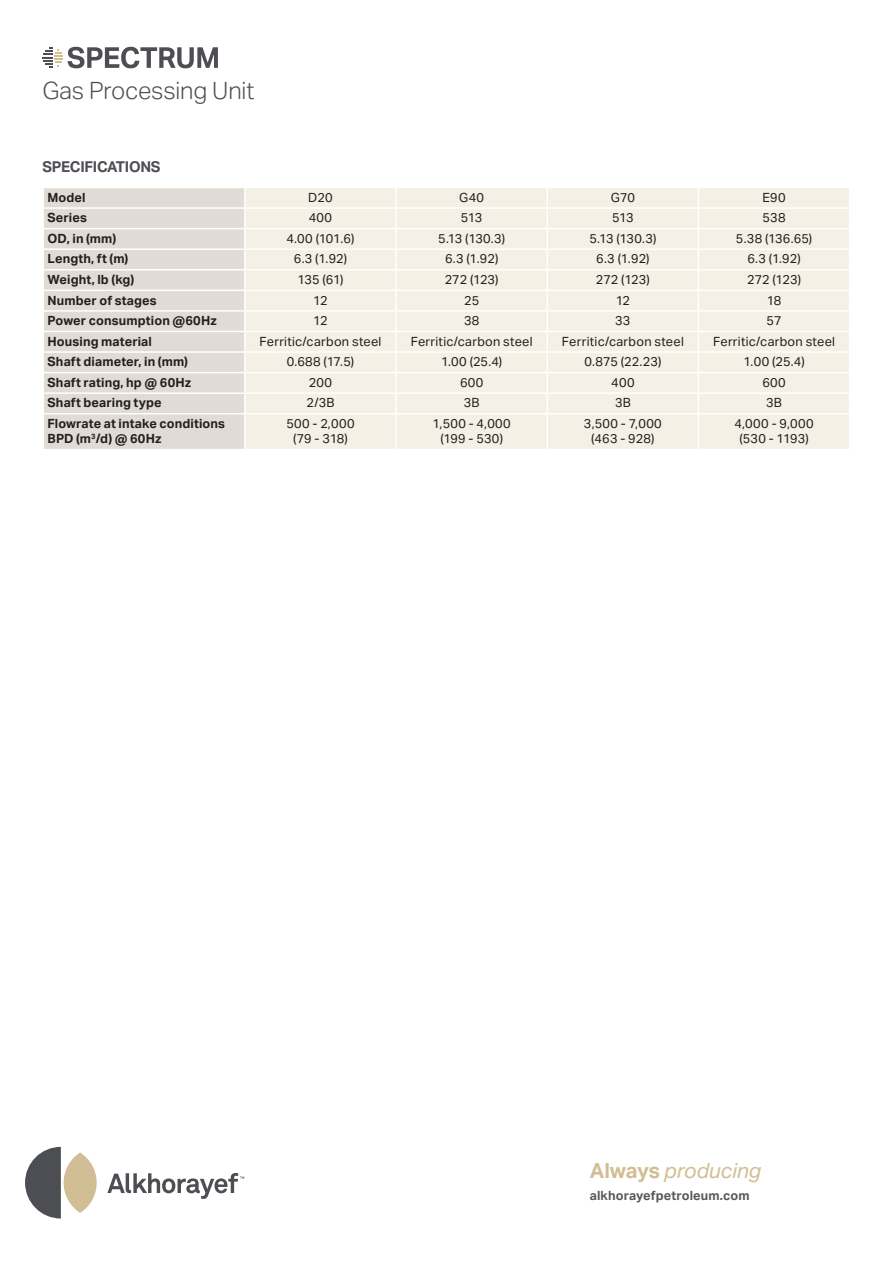
<style>
.page{position:relative;width:893px;height:1263px;background:#fff}
.page>*{position:absolute;margin:0;border:0;box-sizing:border-box;transform-origin:0 0}
.Product_name_desript{font:300 24px "Aktiv Grotesk";letter-spacing:-.01em;color:#4d4e53}
.t1{font:italic 21px "Aktiv Grotesk";letter-spacing:-.005em;color:#d2be94}
.Bullets_heading{font:700 15px "Aktiv Grotesk";letter-spacing:-.02em;color:#4d4e53}
.Table_Body{font:12.75px/15.3px "Aktiv Grotesk";letter-spacing:.02em;color:#231f20;text-align:center}
.Table_Body_Bold{font:700 12.75px/15.3px "Aktiv Grotesk";letter-spacing:.01em;color:#231f20}
.t2{font:700 12.75px "Aktiv Grotesk";letter-spacing:.01em;color:#57585a}
.s1{font-weight:700;font-style:normal}
</style>
<div class="page">
<div style="left:44px;top:188px;width:200px;height:261px;background:#e0dbd5"></div>
<div style="left:246px;top:188px;width:603px;height:261px;background:#f5f0e5"></div>
<hr style="left:245px;top:228px;width:151px;height:1px;background:#fff">
<hr style="left:396px;top:228px;width:151px;height:1px;background:#fff">
<hr style="left:547px;top:228px;width:151px;height:1px;background:#fff">
<hr style="left:698px;top:228px;width:152px;height:1px;background:#fff">
<hr style="left:245px;top:248px;width:151px;height:2px;background:#fff">
<hr style="left:396px;top:248px;width:151px;height:2px;background:#fff">
<svg style="left:395px;top:188px;width:2px;height:81px"></svg>
<hr style="left:547px;top:248px;width:151px;height:2px;background:#fff">
<hr style="left:698px;top:248px;width:152px;height:2px;background:#fff">
<hr style="left:245px;top:269px;width:151px;height:1px;background:#fff">
<hr style="left:396px;top:269px;width:151px;height:1px;background:#fff">
<hr style="left:395px;top:270px;width:2px;height:20px;background:#fff">
<hr style="left:547px;top:269px;width:151px;height:1px;background:#fff">
<hr style="left:698px;top:269px;width:152px;height:1px;background:#fff">
<hr style="left:245px;top:290px;width:151px;height:1px;background:#fff">
<hr style="left:396px;top:290px;width:151px;height:1px;background:#fff">
<hr style="left:547px;top:290px;width:151px;height:1px;background:#fff">
<hr style="left:698px;top:290px;width:152px;height:1px;background:#fff">
<hr style="left:245px;top:310px;width:151px;height:2px;background:#fff">
<hr style="left:396px;top:310px;width:151px;height:2px;background:#fff">
<hr style="left:547px;top:310px;width:151px;height:2px;background:#fff">
<hr style="left:698px;top:310px;width:152px;height:2px;background:#fff">
<hr style="left:245px;top:331px;width:151px;height:1px;background:#fff">
<hr style="left:396px;top:331px;width:151px;height:1px;background:#fff">
<hr style="left:547px;top:331px;width:151px;height:1px;background:#fff">
<hr style="left:245px;top:351px;width:151px;height:2px;background:#fff">
<hr style="left:396px;top:351px;width:151px;height:2px;background:#fff">
<hr style="left:547px;top:351px;width:151px;height:2px;background:#fff">
<hr style="left:245px;top:372px;width:151px;height:1px;background:#fff">
<hr style="left:396px;top:372px;width:151px;height:1px;background:#fff">
<hr style="left:547px;top:372px;width:151px;height:1px;background:#fff">
<hr style="left:245px;top:392px;width:151px;height:2px;background:#fff">
<hr style="left:396px;top:392px;width:151px;height:2px;background:#fff">
<svg style="left:395px;top:291px;width:2px;height:122px"></svg>
<hr style="left:547px;top:392px;width:151px;height:2px;background:#fff">
<hr style="left:245px;top:413px;width:151px;height:1px;background:#fff">
<hr style="left:396px;top:413px;width:151px;height:1px;background:#fff">
<hr style="left:395px;top:414px;width:2px;height:35px;background:#fff">
<hr style="left:547px;top:413px;width:151px;height:1px;background:#fff">
<hr style="left:43px;top:207px;width:202px;height:2px;background:#fff">
<hr style="left:43px;top:331px;width:202px;height:1px;background:#fff">
<hr style="left:43px;top:351px;width:202px;height:2px;background:#fff">
<hr style="left:43px;top:372px;width:202px;height:1px;background:#fff">
<hr style="left:43px;top:392px;width:202px;height:2px;background:#fff">
<hr style="left:43px;top:413px;width:202px;height:1px;background:#fff">
<hr style="left:43px;top:228px;width:202px;height:1px;background:#fff">
<hr style="left:698px;top:331px;width:152px;height:1px;background:#fff">
<hr style="left:698px;top:351px;width:152px;height:2px;background:#fff">
<hr style="left:698px;top:372px;width:152px;height:1px;background:#fff">
<svg style="left:547px;top:188px;width:1px;height:225px"></svg>
<hr style="left:698px;top:392px;width:152px;height:2px;background:#fff">
<svg style="left:698px;top:188px;width:1px;height:225px"></svg>
<hr style="left:547px;top:414px;width:1px;height:35px;background:#fff">
<hr style="left:698px;top:413px;width:152px;height:1px;background:#fff">
<hr style="left:698px;top:414px;width:1px;height:35px;background:#fff">
<hr style="left:43px;top:248px;width:202px;height:2px;background:#fff">
<hr style="left:43px;top:269px;width:202px;height:1px;background:#fff">
<hr style="left:43px;top:290px;width:202px;height:1px;background:#fff">
<hr style="left:43px;top:310px;width:202px;height:2px;background:#fff">
<hr style="left:245px;top:207px;width:151px;height:2px;background:#fff">
<hr style="left:396px;top:207px;width:151px;height:2px;background:#fff">
<hr style="left:547px;top:207px;width:151px;height:2px;background:#fff">
<hr style="left:698px;top:207px;width:152px;height:2px;background:#fff">
<svg style="left:25px;top:1147px;width:36px;height:71px"></svg>
<svg style="left:107px;top:1173px;width:137px;height:26px"></svg>
<div style="left:64px;top:1152px;width:33px;height:61px;background:#d2be94;border-radius:50%"></div>
<svg style="left:43px;top:47px;width:175px;height:21px"></svg>
<p class="Product_name_desript" style="left:43px;top:77px;width:213px">Gas Processing Unit</p>
<p class="Bullets_heading" style="left:43px;top:157px;width:120px">SPECIFICATIONS</p>
<p class="Table_Body_Bold" style="left:48px;top:189px;width:40px">Model</p>
<p class="Table_Body" style="left:308px;top:189px;width:26px">D20</p>
<p class="Table_Body" style="left:459px;top:189px;width:26px">G40</p>
<p class="Table_Body" style="left:611px;top:189px;width:26px">G70</p>
<p class="Table_Body" style="left:762px;top:189px;width:25px">E90</p>
<p class="Table_Body_Bold" style="left:48px;top:210px;width:41px">Series</p>
<p class="Table_Body" style="left:309px;top:210px;width:25px">400</p>
<p class="Table_Body" style="left:461px;top:210px;width:23px">513</p>
<p class="Table_Body" style="left:612px;top:210px;width:23px">513</p>
<p class="Table_Body" style="left:763px;top:210px;width:25px">538</p>
<p class="Table_Body_Bold" style="left:48px;top:230px;width:70px">OD, in (mm)</p>
<p class="Table_Body" style="left:286px;top:231px;width:70px">4.00 (101.6)</p>
<p class="Table_Body" style="left:438px;top:231px;width:68px">5.13 (130.3)</p>
<p class="Table_Body" style="left:589px;top:231px;width:68px">5.13 (130.3)</p>
<p class="Table_Body" style="left:736px;top:231px;width:78px">5.38 (136.65)</p>
<p class="Table_Body_Bold" style="left:48px;top:251px;width:82px">Length, ft (m)</p>
<p class="Table_Body" style="left:294px;top:251px;width:55px">6.3 (1.92)</p>
<p class="Table_Body" style="left:445px;top:251px;width:55px">6.3 (1.92)</p>
<p class="Table_Body" style="left:596px;top:251px;width:55px">6.3 (1.92)</p>
<p class="Table_Body" style="left:747px;top:251px;width:55px">6.3 (1.92)</p>
<p class="Table_Body_Bold" style="left:48px;top:272px;width:88px">Weight, lb (kg)</p>
<p class="Table_Body" style="left:297px;top:272px;width:48px">135 (61)</p>
<p class="Table_Body" style="left:445px;top:272px;width:55px">272 (123)</p>
<p class="Table_Body" style="left:596px;top:272px;width:55px">272 (123)</p>
<p class="Table_Body" style="left:747px;top:272px;width:55px">272 (123)</p>
<p class="Table_Body_Bold" style="left:48px;top:292px;width:111px">Number of stages</p>
<p class="Table_Body" style="left:313px;top:292px;width:16px">12</p>
<p class="Table_Body" style="left:464px;top:292px;width:17px">25</p>
<p class="Table_Body" style="left:616px;top:292px;width:16px">12</p>
<p class="Table_Body" style="left:767px;top:292px;width:16px">18</p>
<p class="Table_Body_Bold" style="left:48px;top:313px;width:171px">Power consumption @60Hz</p>
<p class="Table_Body" style="left:313px;top:313px;width:16px">12</p>
<p class="Table_Body" style="left:464px;top:313px;width:17px">38</p>
<p class="Table_Body" style="left:615px;top:313px;width:17px">33</p>
<p class="Table_Body" style="left:767px;top:313px;width:17px">57</p>
<p class="Table_Body_Bold" style="left:48px;top:333px;width:106px">Housing material</p>
<p class="Table_Body" style="left:259px;top:333px;width:123px">Ferritic/carbon steel</p>
<p class="Table_Body" style="left:411px;top:333px;width:123px">Ferritic/carbon steel</p>
<p class="Table_Body" style="left:562px;top:333px;width:123px">Ferritic/carbon steel</p>
<p class="Table_Body" style="left:713px;top:333px;width:123px">Ferritic/carbon steel</p>
<p class="Table_Body_Bold" style="left:48px;top:354px;width:142px">Shaft diameter, in (mm)</p>
<p class="Table_Body" style="left:287px;top:354px;width:69px">0.688 (17.5)</p>
<p class="Table_Body" style="left:441px;top:354px;width:63px">1.00 (25.4)</p>
<p class="Table_Body" style="left:584px;top:354px;width:78px">0.875 (22.23)</p>
<p class="Table_Body" style="left:743px;top:354px;width:63px">1.00 (25.4)</p>
<p class="Table_Body_Bold" style="left:48px;top:374px;width:145px">Shaft rating, hp @ 60Hz</p>
<p class="Table_Body" style="left:309px;top:374px;width:25px">200</p>
<p class="Table_Body" style="left:460px;top:374px;width:25px">600</p>
<p class="Table_Body" style="left:611px;top:374px;width:25px">400</p>
<p class="Table_Body" style="left:762px;top:374px;width:25px">600</p>
<p class="Table_Body_Bold" style="left:48px;top:395px;width:116px">Shaft bearing type</p>
<p class="Table_Body" style="left:306px;top:395px;width:30px">2/3B</p>
<p class="Table_Body" style="left:464px;top:395px;width:17px">3B</p>
<p class="Table_Body" style="left:615px;top:395px;width:17px">3B</p>
<p class="Table_Body" style="left:766px;top:395px;width:17px">3B</p>
<p class="Table_Body_Bold" style="left:48px;top:415px;width:179px">Flowrate at intake conditions<br>BPD (m<sup>3</sup>/d) @ 60Hz</p>
<p class="Table_Body" style="left:286px;top:416px;width:70px">500 - 2,000</p>
<p class="Table_Body" style="left:432px;top:416px;width:80px">1,500 - 4,000 (199 - 530)</p>
<p class="Table_Body" style="left:584px;top:416px;width:79px">3,500 - 7,000 (463 - 928)</p>
<p class="Table_Body" style="left:735px;top:416px;width:81px">4,000 - 9,000 (530 - 1193)</p>
<p class="Table_Body" style="left:293px;top:431px;width:56px">(79 - 318)</p>
<h2 class="t1" style="left:590px;top:1158px;width:173px"><span class="s1">Always</span> producing</h2>
<p class="t2" style="left:590px;top:1187px;width:161px">alkhorayefpetroleum.com</p>
</div>
